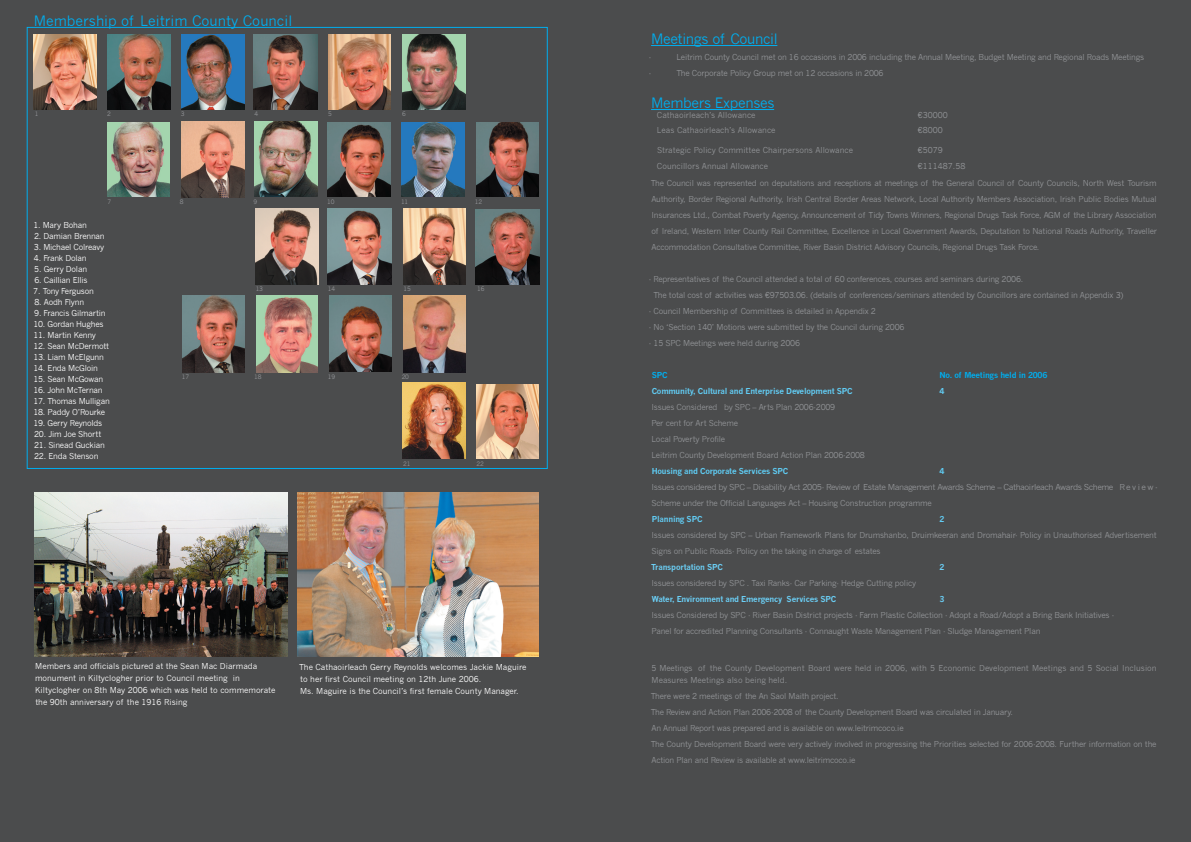
<style>
.page{position:relative;width:1191px;height:842px;background:#fff}
.page>*{position:absolute;margin:0;border:0;box-sizing:border-box;transform-origin:0 0}
.t1{font:14px "News Gothic";letter-spacing:-.01em;color:#00aeef}
.t2{font:8px/16px "News Gothic";letter-spacing:-.025em;color:#939598}
.t3{font:8px/12px "News Gothic";letter-spacing:-.01em;color:#fff}
.t4{font:8px/12px "News Gothic";color:#939598}
.t5{font:8px/16px "News Gothic";letter-spacing:-.045em;color:#939598;scale:1.05 1}
.t6{font:700 8px "News Gothic";letter-spacing:-.025em;color:#6bcff6}
.t7{font:700 8px "News Gothic";letter-spacing:-.025em;color:#62cdf5}
.t8{font:700 8px "News Gothic";letter-spacing:-.025em;color:#5fcdf5}
.t9{font:700 8px "News Gothic";letter-spacing:-.025em;color:#00aeef}
.t10{font:6px "News Gothic";letter-spacing:-.025em;color:#939598}
</style>
<div class="page">
<div style="left:596px;top:0;width:595px;height:842px;background:#4b4c4d"></div>
<div style="left:0;top:0;width:596px;height:842px;background:#4b4c4d"></div>
<hr style="left:651px;top:45px;width:126px;height:1px;background:#00aeef">
<hr style="left:651px;top:109px;width:123px;height:1px;background:#00aeef">
<img style="left:33px;top:34px;width:64px;height:76px">
<img style="left:108px;top:34px;width:62px;height:76px">
<img style="left:181px;top:34px;width:63px;height:76px">
<img style="left:254px;top:34px;width:63px;height:76px">
<img style="left:329px;top:34px;width:61px;height:76px">
<img style="left:403px;top:34px;width:62px;height:76px">
<img style="left:108px;top:122px;width:62px;height:75px">
<img style="left:181px;top:122px;width:63px;height:75px">
<img style="left:255px;top:122px;width:62px;height:75px">
<img style="left:328px;top:122px;width:63px;height:75px">
<img style="left:402px;top:122px;width:63px;height:75px">
<img style="left:476px;top:122px;width:63px;height:75px">
<img style="left:255px;top:209px;width:63px;height:75px">
<img style="left:328px;top:209px;width:63px;height:75px">
<img style="left:403px;top:209px;width:62px;height:75px">
<img style="left:476px;top:210px;width:63px;height:74px">
<img style="left:182px;top:296px;width:63px;height:76px">
<img style="left:256px;top:296px;width:61px;height:76px">
<img style="left:329px;top:296px;width:62px;height:76px">
<img style="left:403px;top:296px;width:62px;height:76px">
<img style="left:403px;top:383px;width:62px;height:76px">
<img style="left:476px;top:385px;width:63px;height:74px">
<img style="left:298px;top:492px;width:241px;height:165px">
<img style="left:35px;top:492px;width:252px;height:164px">
<h1 class="t1" style="left:34px;top:13px;width:260px">Membership of Leitrim County Council</h1>
<p class="t10" style="left:35px;top:111px;width:5px">1</p>
<p class="t10" style="left:107px;top:111px;width:5px">2</p>
<p class="t10" style="left:181px;top:111px;width:5px">3</p>
<p class="t10" style="left:254px;top:111px;width:5px">4</p>
<p class="t10" style="left:328px;top:111px;width:5px">5</p>
<p class="t10" style="left:402px;top:111px;width:5px">6</p>
<p class="t10" style="left:107px;top:198px;width:5px">7</p>
<p class="t10" style="left:180px;top:198px;width:5px">8</p>
<p class="t10" style="left:253px;top:198px;width:5px">9</p>
<p class="t10" style="left:327px;top:198px;width:9px">10</p>
<p class="t10" style="left:401px;top:198px;width:9px">11</p>
<p class="t10" style="left:475px;top:198px;width:9px">12</p>
<p class="t3" style="left:33px;top:219px;width:55px">1. Mary Bohan</p>
<p class="t3" style="left:34px;top:230px;width:72px">2. Damian Brennan</p>
<p class="t3" style="left:34px;top:241px;width:72px">3. Michael Colreavy</p>
<p class="t3" style="left:34px;top:252px;width:54px">4. Frank Dolan</p>
<p class="t3" style="left:34px;top:263px;width:54px">5. Gerry Dolan</p>
<p class="t3" style="left:34px;top:274px;width:55px">6. Caillian Ellis</p>
<p class="t3" style="left:33px;top:285px;width:62px">7. Tony Ferguson</p>
<p class="t3" style="left:35px;top:296px;width:51px">8. Aodh Flynn</p>
<p class="t3" style="left:34px;top:307px;width:73px">9. Francis Gilmartin</p>
<p class="t3" style="left:33px;top:318px;width:72px">10. Gordan Hughes</p>
<p class="t3" style="left:33px;top:329px;width:64px">11. Martin Kenny</p>
<p class="t3" style="left:33px;top:340px;width:77px">12. Sean McDermott</p>
<p class="t3" style="left:33px;top:351px;width:72px">13. Liam McElgunn</p>
<p class="t3" style="left:33px;top:362px;width:66px">14. Enda McGloin</p>
<p class="t3" style="left:33px;top:373px;width:71px">15. Sean McGowan</p>
<p class="t3" style="left:33px;top:384px;width:71px">16. John McTernan</p>
<p class="t3" style="left:33px;top:395px;width:78px">17. Thomas Mulligan</p>
<p class="t3" style="left:33px;top:406px;width:73px">18. Paddy O’Rourke</p>
<p class="t3" style="left:33px;top:417px;width:71px">19. Gerry Reynolds</p>
<p class="t3" style="left:34px;top:428px;width:69px">20. Jim Joe Shortt</p>
<p class="t3" style="left:34px;top:439px;width:72px">21. Sinead Guckian</p>
<p class="t3" style="left:34px;top:450px;width:66px">22. Enda Stenson</p>
<p class="t10" style="left:256px;top:285px;width:9px">13</p>
<p class="t10" style="left:328px;top:285px;width:9px">14</p>
<p class="t10" style="left:403px;top:285px;width:9px">15</p>
<p class="t10" style="left:477px;top:285px;width:9px">16</p>
<p class="t10" style="left:182px;top:373px;width:9px">17</p>
<p class="t10" style="left:254px;top:373px;width:9px">18</p>
<p class="t10" style="left:328px;top:373px;width:9px">19</p>
<p class="t10" style="left:402px;top:373px;width:9px">20</p>
<p class="t10" style="left:403px;top:460px;width:9px">21</p>
<p class="t10" style="left:476px;top:460px;width:9px">22</p>
<p class="t3" style="left:35px;top:660px;width:242px">Members and officials pictured at the Sean Mac Diarmada monument in Kiltyclogher prior to Council meeting in Kiltyclogher on 8th May 2006 which was held to commemorate the 90th anniversary of the 1916 Rising</p>
<p class="t3" style="left:299px;top:661px;width:229px">The Cathaoirleach Gerry Reynolds welcomes Jackie Maguire to her first Council meeting on 12th June 2006.<br>Ms. Maguire is the Council’s first female County Manager.</p>
<h1 class="t1" style="left:651px;top:31px;width:128px">Meetings of Council</h1>
<p class="t2" style="left:649px;top:49px;width:4px">-</p>
<p class="t2" style="left:676px;top:49px;width:469px">Leitrim County Council met on 16 occasions in 2006 including the Annual Meeting, Budget Meeting and Regional Roads Meetings</p>
<p class="t2" style="left:649px;top:65px;width:4px">-</p>
<p class="t2" style="left:676px;top:65px;width:209px">The Corporate Policy Group met on 12 occasions in 2006</p>
<h1 class="t1" style="left:651px;top:95px;width:125px">Members Expenses</h1>
<p class="t4" style="left:657px;top:109px;width:100px">Cathaoirleach’s Allowance</p>
<p class="t2" style="left:918px;top:107px;width:31px">€30000</p>
<p class="t4" style="left:657px;top:124px;width:120px">Leas Cathaoirleach’s Allowance</p>
<p class="t2" style="left:918px;top:122px;width:26px">€8000</p>
<p class="t4" style="left:657px;top:144px;width:198px">Strategic Policy Committee Chairpersons Allowance</p>
<p class="t2" style="left:918px;top:142px;width:26px">€5079</p>
<p class="t4" style="left:657px;top:160px;width:113px">Councillors Annual Allowance</p>
<p class="t2" style="left:650px;top:157px;width:507px;line-height:17.4px;text-indent:267px">€111487.58<br>The Council was represented on deputations and receptions at meetings of the General Council of County Councils, North West Tourism</p>
<p class="t2" style="left:651px;top:191px;width:507px;text-align:justify">Authority, Border Regional Authority, Irish Central Border Areas Network, Local Authority Members Association, Irish Public Bodies Mutual Insurances Ltd., Combat Poverty Agency, Announcement of Tidy Towns Winners, Regional Drugs Task Force, AGM of the Library Association of Ireland, Western Inter County Rail Committee, Excellence in Local Government Awards, Deputation to National Roads Authority, Traveller Accommodation Consultative Committee, River Basin District Advisory Councils, Regional Drugs Task Force.</p>
<p class="t2" style="left:653px;top:271px;width:471px;text-indent:-5px">- Representatives of the Council attended a total of 60 conferences, courses and seminars during 2006.<br>The total cost of activities was €97503.06. (details of conferences/seminars attended by Councillors are contained in Appendix 3)</p>
<p class="t2" style="left:649px;top:303px;width:228px">- Council Membership of Committees is detailed in Appendix 2</p>
<p class="t2" style="left:649px;top:319px;width:257px">- No ‘Section 140’ Motions were submitted by the Council during 2006</p>
<p class="t2" style="left:649px;top:335px;width:153px">- 15 SPC Meetings were held during 2006</p>
<p class="t9" style="left:651px;top:370px;width:17px">SPC</p>
<p class="t9" style="left:939px;top:370px;width:110px">No. of Meetings held in 2006</p>
<p class="t7" style="left:651px;top:386px;width:202px">Community, Cultural and Enterprise Development SPC</p>
<p class="t7" style="left:939px;top:386px;width:6px">4</p>
<p class="t2" style="left:651px;top:399px;width:215px">Issues Considered by SPC – Arts Plan 2006-2009<br>Per cent for Art Scheme<br>Local Poverty Profile<br>Leitrim County Development Board Action Plan 2006-2008</p>
<p class="t8" style="left:652px;top:466px;width:138px">Housing and Corporate Services SPC</p>
<p class="t8" style="left:939px;top:466px;width:6px">4</p>
<p class="t5" style="left:651px;top:479px;width:483px">Issues considered by SPC – Disability Act 2005- Review of Estate Management Awards Scheme – Cathaoirleach Awards Scheme R e v i e w -<br>Scheme under the Official Languages Act – Housing Construction programme</p>
<p class="t7" style="left:652px;top:514px;width:52px">Planning SPC</p>
<p class="t7" style="left:939px;top:514px;width:6px">2</p>
<p class="t2" style="left:651px;top:527px;width:506px">Issues considered by SPC – Urban Frameworlk Plans for Drumshanbo, Druimkeeran and Dromahair- Policy in Unauthorised Advertisement<br>Signs on Public Roads- Policy on the taking in charge of estates</p>
<p class="t6" style="left:651px;top:562px;width:73px">Transportation SPC</p>
<p class="t6" style="left:939px;top:562px;width:6px">2</p>
<p class="t2" style="left:651px;top:575px;width:266px">Issues considered by SPC . Taxi Ranks- Car Parking- Hedge Cutting policy</p>
<p class="t6" style="left:651px;top:594px;width:186px">Water, Environment and Emergency Services SPC</p>
<p class="t6" style="left:939px;top:594px;width:6px">3</p>
<p class="t2" style="left:651px;top:607px;width:464px">Issues Considered by SPC - River Basin District projects - Farm Plastic Collection - Adopt a Road/Adopt a Bring Bank Initiatives -<br>Panel for accredited Planning Consultants - Connaught Waste Management Plan - Sludge Management Plan</p>
<p class="t4" style="left:651px;top:662px;width:506px">5 Meetings of the County Development Board were held in 2006, with 5 Economic Development Meetings and 5 Social Inclusion<br>Measures Meetings also being held.</p>
<p class="t2" style="left:650px;top:688px;width:507px">There were 2 meetings of the An Saol Maith project.<br>The Review and Action Plan 2006-2008 of the County Development Board was circulated in January.<br>An Annual Report was prepared and is available on www.leitrimcoco.ie<br>The County Development Board were very actively involved in progressing the Priorities selected for 2006-2008. Further information on the Action Plan and Review is available at www.leitrimcoco.ie</p>
</div>
